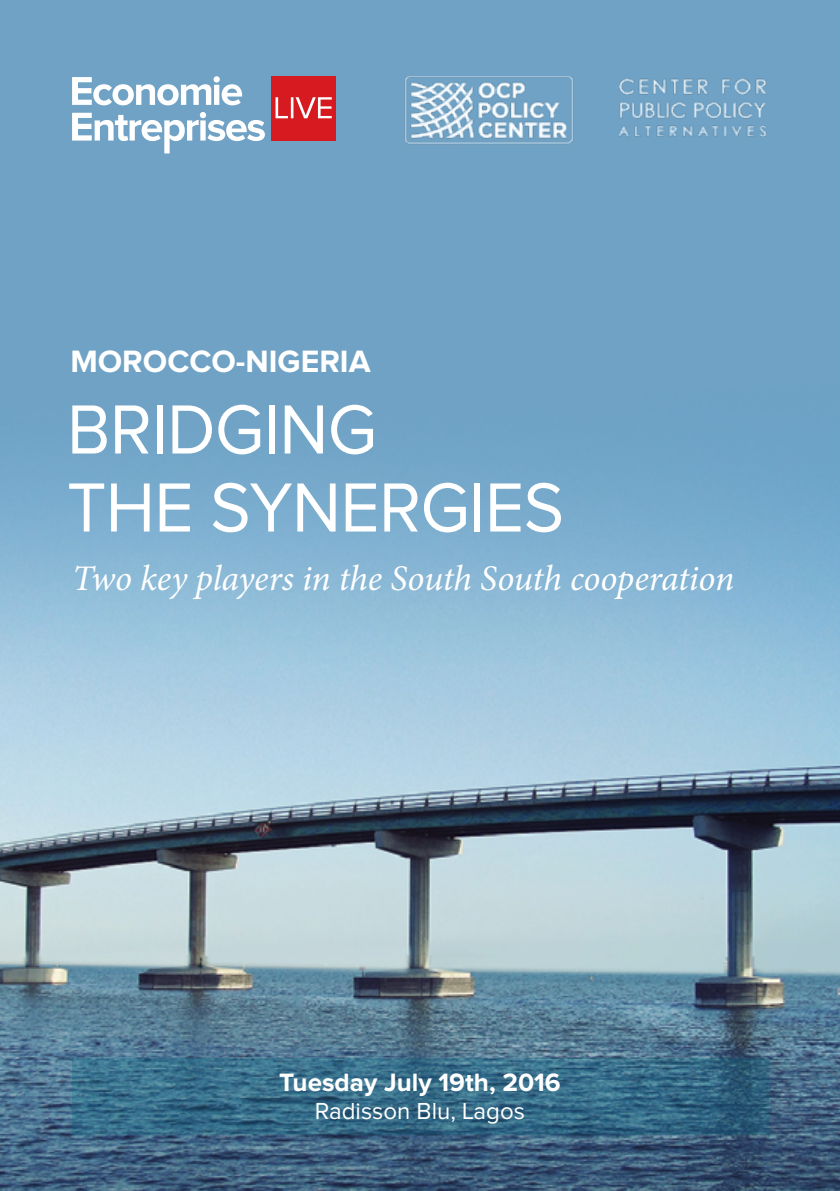
<style>
.page{position:relative;width:840px;height:1191px;background:#fff}
.page>*{position:absolute;margin:0;border:0;box-sizing:border-box;transform-origin:0 0}
.t1{font:72px/78px "Proxima Nova";letter-spacing:-.01em;color:#fff;scale:.96 1}
.t2{font:italic 36px "Minion Pro";letter-spacing:-.01em;color:#fff}
.t3{font:700 32px "Proxima Nova";color:#fff}
.t4{font:700 26px "Proxima Nova";color:#fff}
.t5{font:24px "Proxima Nova";color:#fff}
</style>
<div class="page">
<img style="left:0;top:0;width:839px;height:1191px">
<svg style="left:72px;top:1057px;width:696px;height:77px;background:#366b86"></svg>
<img style="left:615px;top:73px;width:155px;height:71px">
<img style="left:397px;top:76px;width:183px;height:71px">
<svg style="left:72px;top:76px;width:170px;height:29px"></svg>
<svg style="left:72px;top:112px;width:193px;height:41px"></svg>
<div style="left:271px;top:77px;width:64px;height:64px;background:#d71920"></div>
<svg style="left:275px;top:97px;width:56px;height:21px"></svg>
<p class="t3" style="left:70px;top:347px;width:301px">MOROCCO-NIGERIA</p>
<h1 class="t1" style="left:67px;top:393px;width:519px">BRIDGING<br>THE SYNERGIES</h1>
<p class="t2" style="left:72px;top:553px;width:663px">Two key players in the South South cooperation</p>
<p class="t4" style="left:279px;top:1070px;width:283px">Tuesday July 19th, 2016</p>
<p class="t5" style="left:315px;top:1100px;width:211px">Radisson Blu, Lagos</p>
</div>
